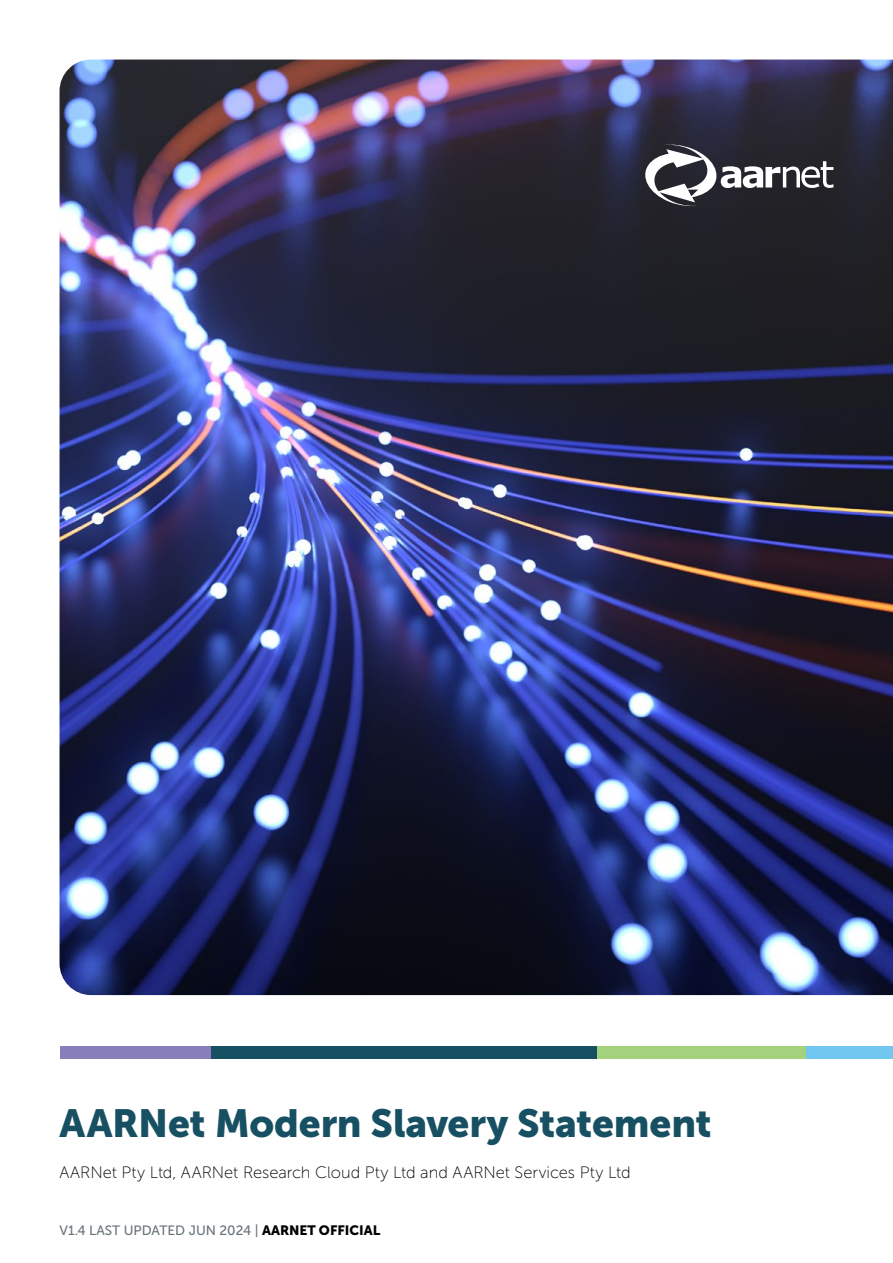
<style>
.page{position:relative;width:893px;height:1263px;background:#fff}
.page>*{position:absolute;margin:0;border:0;box-sizing:border-box;transform-origin:0 0}
.t1{font:39px "Museo Sans 900";letter-spacing:-.005em;color:#175062}
.t2{font:16.5px "Museo Sans 100";color:#000}
.t3{font:13.5px "Museo Sans 500";color:#69747a}
.s1{font-family:"Museo Sans 900";color:#000}
</style>
<div class="page">
<div style="left:60px;top:1046px;width:151px;height:13px;background:#887ebb"></div>
<div style="left:211px;top:1046px;width:386px;height:13px;background:#175062"></div>
<div style="left:597px;top:1046px;width:210px;height:13px;background:#a3d17c"></div>
<div style="left:807px;top:1046px;width:86px;height:13px;background:#71c7f0"></div>
<img style="left:60px;top:60px;width:833px;height:935px">
<svg style="left:645px;top:145px;width:188px;height:61px"></svg>
<h1 class="t1" style="left:60px;top:1102px;width:654px">AARNet Modern Slavery Statement</h1>
<p class="t2" style="left:60px;top:1164px;width:572px">AARNet Pty Ltd, AARNet Research Cloud Pty Ltd and AARNet Services Pty Ltd</p>
<p class="t3" style="left:60px;top:1223px;width:322px">V1.4 LAST UPDATED JUN 2024 | <span class="s1">AARNET OFFICIAL</span></p>
</div>
